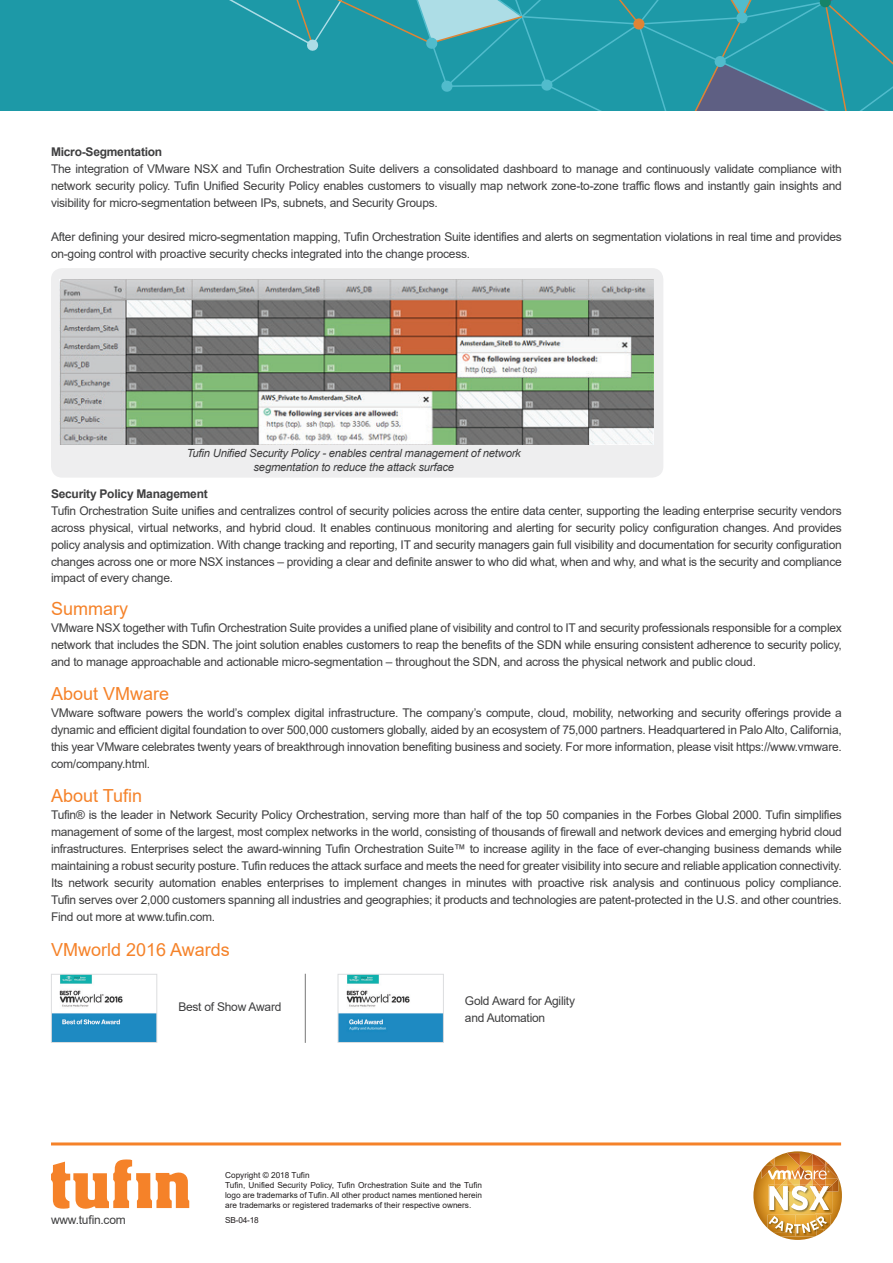
<style>
.page{position:relative;width:893px;height:1263px;background:#fff}
.page>*{position:absolute;margin:0;border:0;box-sizing:border-box;transform-origin:0 0}
.t1{font:18px "Arial";color:#f58229}
.t2{font:12px/17px "Arial";letter-spacing:-.02em;color:#3e3e3f;text-align:justify}
.t3{font:700 12px "Arial";letter-spacing:-.02em;color:#3e3e3f}
.t4{font:italic 11.25px/13.5px "Arial";letter-spacing:-.02em;color:#3e3e3f;text-align:center}
.t5{font:8.25px/9.9px "Arial";color:#231f20}
</style>
<div class="page">
<div style="left:51px;top:268px;width:612px;height:210px;background:#eeeeef;border-radius:11px"></div>
<hr style="left:51px;top:1142px;width:790px;height:3px;background:#f58229">
<svg style="left:51px;top:1159px;width:138px;height:50px"></svg>
<div style="left:0;top:0;width:893px;height:111px;background:#1d99a7"></div>
<svg style="left:229px;top:0;width:664px;height:111px"></svg>
<img style="left:753px;top:1151px;width:89px;height:89px">
<img style="left:340px;top:976px;width:102px;height:65px">
<div style="left:338px;top:974px;width:106px;height:69px;border:1px solid #dcdddf"></div>
<img style="left:53px;top:976px;width:102px;height:65px">
<div style="left:51px;top:974px;width:106px;height:69px;border:1px solid #dcdddf"></div>
<img style="left:60px;top:280px;width:594px;height:165px">
<hr style="left:305px;top:974px;width:1px;height:69px;background:#3a3a3a">
<p class="t3" style="left:51px;top:143px;width:113px">Micro-Segmentation</p>
<p class="t2" style="left:51px;top:160px;width:792px">The integration of VMware NSX and Tufin Orchestration Suite delivers a consolidated dashboard to manage and continuously validate compliance with network security policy. Tufin Unified Security Policy enables customers to visually map network zone-to-zone traffic flows and instantly gain insights and visibility for micro-segmentation between IPs, subnets, and Security Groups.</p>
<p class="t2" style="left:51px;top:228px;width:792px">After defining your desired micro-segmentation mapping, Tufin Orchestration Suite identifies and alerts on segmentation violations in real time and provides on-going control with proactive security checks integrated into the change process.</p>
<p class="t4" style="left:187px;top:447px;width:335px">Tufin Unified Security Policy - enables central management of network segmentation to reduce the attack surface</p>
<p class="t3" style="left:51px;top:485px;width:158px">Security Policy Management</p>
<p class="t2" style="left:51px;top:502px;width:792px">Tufin Orchestration Suite unifies and centralizes control of security policies across the entire data center, supporting the leading enterprise security vendors across physical, virtual networks, and hybrid cloud. It enables continuous monitoring and alerting for security policy configuration changes. And provides policy analysis and optimization. With change tracking and reporting, IT and security managers gain full visibility and documentation for security configuration changes across one or more NSX instances – providing a clear and definite answer to who did what, when and why, and what is the security and compliance impact of every change.</p>
<h1 class="t1" style="left:51px;top:597px;width:79px">Summary</h1>
<p class="t2" style="left:51px;top:619px;width:792px">VMware NSX together with Tufin Orchestration Suite provides a unified plane of visibility and control to IT and security professionals responsible for a complex network that includes the SDN. The joint solution enables customers to reap the benefits of the SDN while ensuring consistent adherence to security policy, and to manage approachable and actionable micro-segmentation – throughout the SDN, and across the physical network and public cloud.</p>
<h1 class="t1" style="left:51px;top:682px;width:120px">About VMware</h1>
<p class="t2" style="left:51px;top:705px;width:792px">VMware software powers the world’s complex digital infrastructure. The company’s compute, cloud, mobility, networking and security offerings provide a dynamic and efficient digital foundation to over 500,000 customers globally, aided by an ecosystem of 75,000 partners. Headquartered in Palo Alto, California, this year VMware celebrates twenty years of breakthrough innovation benefiting business and society. For more information, please visit https://www.vmware. com/company.html.</p>
<h1 class="t1" style="left:51px;top:784px;width:93px">About Tufin</h1>
<p class="t2" style="left:51px;top:807px;width:792px">Tufin® is the leader in Network Security Policy Orchestration, serving more than half of the top 50 companies in the Forbes Global 2000. Tufin simplifies management of some of the largest, most complex networks in the world, consisting of thousands of firewall and network devices and emerging hybrid cloud infrastructures. Enterprises select the award-winning Tufin Orchestration Suite™ to increase agility in the face of ever-changing business demands while maintaining a robust security posture. Tufin reduces the attack surface and meets the need for greater visibility into secure and reliable application connectivity.<br>Its network security automation enables enterprises to implement changes in minutes with proactive risk analysis and continuous policy compliance.<br>Tufin serves over 2,000 customers spanning all industries and geographies; it products and technologies are patent-protected in the U.S. and other countries.<br>Find out more at www.tufin.com.</p>
<h1 class="t1" style="left:51px;top:937px;width:180px">VMworld 2016 Awards</h1>
<p class="t2" style="left:178px;top:998px;width:105px">Best of Show Award</p>
<p class="t2" style="left:465px;top:992px;width:112px">Gold Award for Agility and Automation</p>
<p class="t2" style="left:51px;top:1211px;width:76px">www.tufin.com</p>
<p class="t5" style="left:225px;top:1170px;width:259px">Copyright © 2018 Tufin<br>Tufin, Unified Security Policy, Tufin Orchestration Suite and the Tufin logo are trademarks of Tufin. All other product names mentioned herein are trademarks or registered trademarks of their respective owners.</p>
<p class="t5" style="left:225px;top:1215px;width:35px">SB-04-18</p>
</div>
